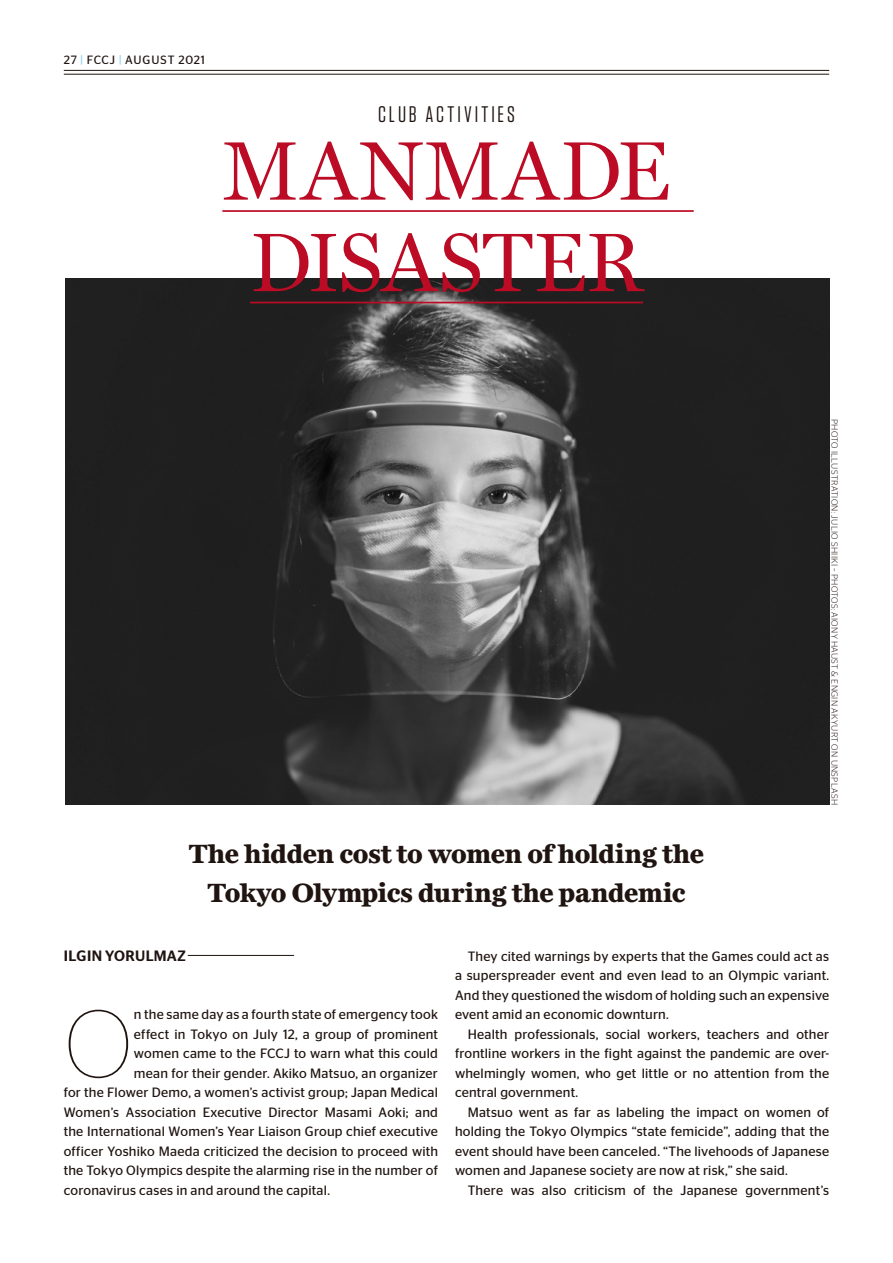
<style>
.page{position:relative;width:893px;height:1263px;background:#fff}
.page>*{position:absolute;margin:0;border:0;box-sizing:border-box;transform-origin:0 0}
.t1{font:100 97.05px "Stag Sans";color:#1f1410}
.t2{font:85.5px/91.5px "Miller Daily One";letter-spacing:.005em;color:#bc0b24;text-align:center}
.t3{font:700 27px/39px "Miller Daily One";letter-spacing:-.01em;color:#1f1410;text-align:center}
.t4{font:22.5px "Tungsten";letter-spacing:.135em;color:#1f1410}
.t5{font:500 15px "Stag Sans";letter-spacing:.025em;color:#1f1410}
.t6{font:13.5px/19.5px "Stag Sans";letter-spacing:.015em;color:#1f1410;text-align:justify}
.t7{font:12px "Stag Sans";letter-spacing:.07em;color:#1f1410}
.t8{font:300 9px "Stag Sans";letter-spacing:.03em;color:#1f1410}
.s1{color:#8ed0f1}
</style>
<div class="page">
<img style="left:65px;top:278px;width:764px;height:527px">
<hr style="left:222px;top:210px;width:472px;height:2px;background:#bc0b24">
<hr style="left:250px;top:302px;width:393px;height:1px;background:#bc0b24">
<hr style="left:188px;top:955px;width:106px;height:1px;background:#1f1410">
<hr style="left:64px;top:74px;width:765px;height:1px;background:#1f1410">
<hr style="left:64px;top:70px;width:765px;height:1px;background:#1f1410">
<p class="t7" style="left:64px;top:53px;width:143px">27 <span class="s1">|</span> FCCJ <span class="s1">|</span> AUGUST 2021</p>
<h3 class="t4" style="left:378px;top:103px;width:138px">CLUB ACTIVITIES</h3>
<h2 class="t2" style="left:222px;top:124px;width:450px">MANMADE<br>DISASTER</h2>
<h3 class="t3" style="left:189px;top:834px;width:516px">The hidden cost to women of holding the<br>Tokyo Olympics during the pandemic</h3>
<p class="t8" style="left:839px;top:419px;width:387px;rotate:90deg">PHOTO ILLUSTRATION: JULIO SHIIKI – PHOTOS: AIONY HAUST &amp; ENGIN AKYURT ON UNSPLASH</p>
<p class="t5" style="left:64px;top:947px;width:123px">ILGIN YORULMAZ</p>
<h1 class="t1" style="left:64px;top:990px;width:71px">O</h1>
<p class="t6" style="left:134px;top:1005px;width:305px">n the same day as a fourth state of emergency took</p>
<p class="t6" style="left:134px;top:1024px;width:306px">effect in Tokyo on July 12, a group of prominent</p>
<p class="t6" style="left:134px;top:1044px;width:306px">women came to the FCCJ to warn what this could</p>
<p class="t6" style="left:134px;top:1063px;width:305px">mean for their gender. Akiko Matsuo, an organizer</p>
<p class="t6" style="left:64px;top:1083px;width:376px">for the Flower Demo, a women’s activist group; Japan Medical</p>
<p class="t6" style="left:64px;top:1102px;width:376px">Women’s Association Executive Director Masami Aoki; and</p>
<p class="t6" style="left:64px;top:1122px;width:376px">the International Women’s Year Liaison Group chief executive</p>
<p class="t6" style="left:64px;top:1141px;width:376px">officer Yoshiko Maeda criticized the decision to proceed with</p>
<p class="t6" style="left:64px;top:1161px;width:376px">the Tokyo Olympics despite the alarming rise in the number of</p>
<p class="t6" style="left:64px;top:1180px;width:268px">coronavirus cases in and around the capital.</p>
<p class="t6" style="left:455px;top:946px;width:376px;text-indent:13px">They cited warnings by experts that the Games could act as a superspreader event and even lead to an Olympic variant.<br>And they questioned the wisdom of holding such an expensive event amid an economic downturn.</p>
<p class="t6" style="left:455px;top:1024px;width:376px;text-indent:13px">Health professionals, social workers, teachers and other frontline workers in the fight against the pandemic are over&shy;whelmingly women, who get little or no attention from the central government.</p>
<p class="t6" style="left:455px;top:1102px;width:376px;text-indent:13px">Matsuo went as far as labeling the impact on women of holding the Tokyo Olympics “state femicide”, adding that the event should have been canceled. “The livehoods of Japanese women and Japanese society are now at risk,” she said.</p>
<p class="t6" style="left:468px;top:1180px;width:363px">There was also criticism of the Japanese government’s</p>
</div>
